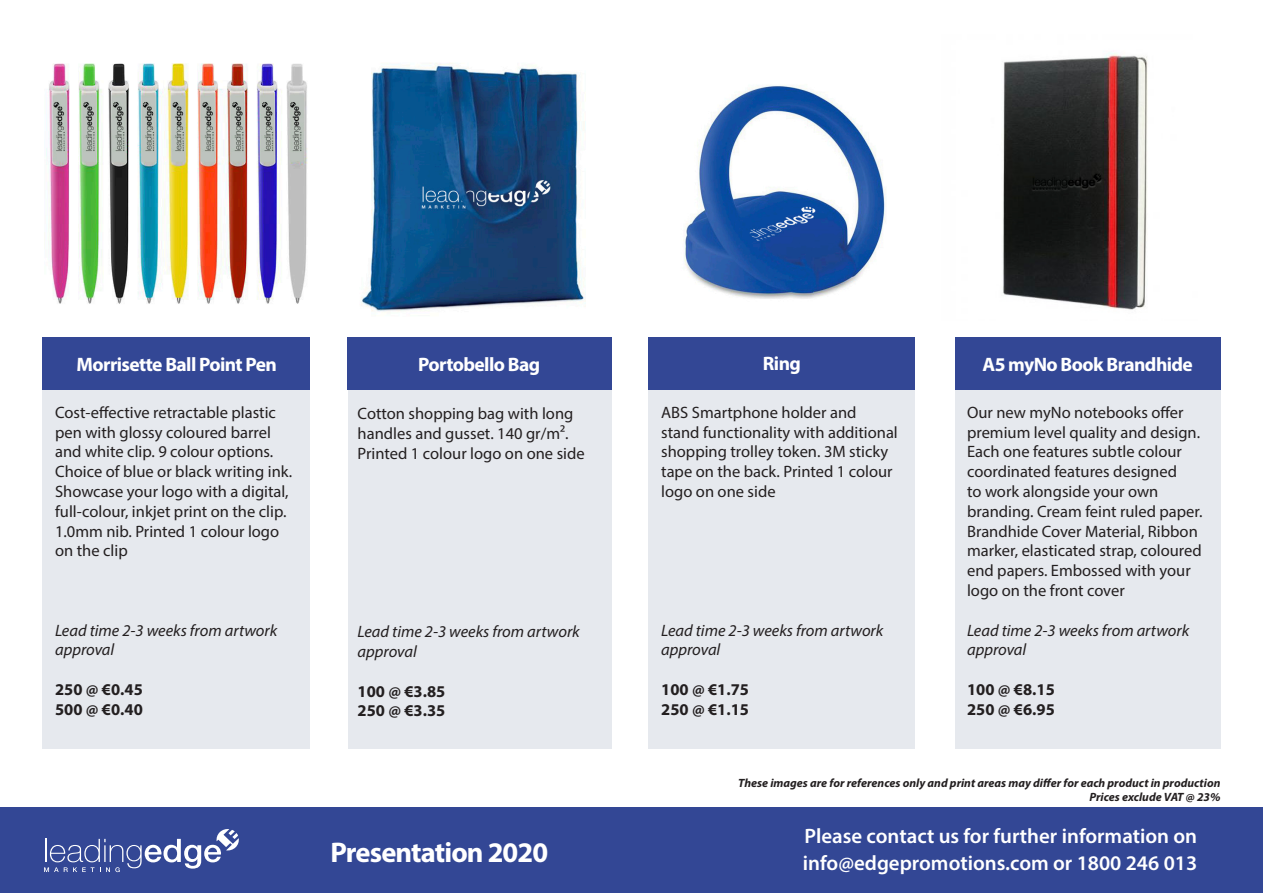
<style>
.page{position:relative;width:1263px;height:893px;background:#fff}
.page>*{position:absolute;margin:0;border:0;box-sizing:border-box;transform-origin:0 0}
.t1{font:700 28.5px "Myriad Pro";letter-spacing:-.03em;color:#fff}
.t2{font:600 20.85px "Myriad Pro";color:#fff}
.t3{font:700 19.5px "Myriad Pro";letter-spacing:-.03em;color:#fff}
.t4{font:16.5px/19.8px "Myriad Pro";color:#231f20}
.t5{font:italic 16.5px/19.8px "Myriad Pro";color:#231f20}
.t6{font:700 16.5px "Myriad Pro";color:#231f20}
.t7{font:italic 700 12px "Myriad Pro";color:#231f20}
</style>
<div class="page">
<div style="left:955px;top:363px;width:265px;height:385px;background:#e6e9ee"></div>
<div style="left:648px;top:363px;width:266px;height:385px;background:#e6e9ee"></div>
<div style="left:955px;top:337px;width:265px;height:53px;background:#334795"></div>
<div style="left:648px;top:337px;width:266px;height:53px;background:#334795"></div>
<img style="left:46px;top:63px;width:262px;height:241px">
<img style="left:361px;top:63px;width:225px;height:249px">
<img style="left:683px;top:85px;width:203px;height:214px">
<div style="left:348px;top:361px;width:263px;height:387px;background:#e6e9ee"></div>
<div style="left:347px;top:337px;width:264px;height:53px;background:#334795"></div>
<div style="left:43px;top:364px;width:267px;height:384px;background:#e6e9ee"></div>
<div style="left:43px;top:337px;width:267px;height:53px;background:#334795"></div>
<img style="left:1002px;top:52px;width:146px;height:258px">
<div style="left:0;top:808px;width:1263px;height:85px;background:#334795"></div>
<svg style="left:44px;top:829px;width:195px;height:43px"></svg>
<p class="t3" style="left:77px;top:352px;width:202px">Morrisette Ball Point Pen</p>
<p class="t4" style="left:55px;top:402px;width:239px">Cost-effective retractable plastic pen with glossy coloured barrel and white clip. 9 colour options.<br>Choice of blue or black writing ink.<br>Showcase your logo with a digital, full-colour, inkjet print on the clip.<br>1.0mm nib. Printed 1 colour logo on the clip</p>
<p class="t5" style="left:55px;top:620px;width:224px">Lead time 2-3 weeks from artwork approval</p>
<p class="t6" style="left:55px;top:679px;width:89px">250 @ €0.45</p>
<p class="t6" style="left:55px;top:698px;width:89px">500 @ €0.40</p>
<p class="t3" style="left:418px;top:352px;width:124px">Portobello Bag</p>
<p class="t4" style="left:358px;top:404px;width:229px">Cotton shopping bag with long handles and gusset. 140 gr/m².<br>Printed 1 colour logo on one side</p>
<p class="t5" style="left:358px;top:621px;width:224px">Lead time 2-3 weeks from artwork approval</p>
<p class="t6" style="left:358px;top:680px;width:89px">100 @ €3.85</p>
<p class="t6" style="left:358px;top:700px;width:89px">250 @ €3.35</p>
<p class="t1" style="left:330px;top:834px;width:219px">Presentation 2020</p>
<p class="t3" style="left:763px;top:351px;width:40px">Ring</p>
<p class="t3" style="left:982px;top:351px;width:212px">A5 myNo Book Brandhide</p>
<p class="t4" style="left:661px;top:402px;width:238px">ABS Smartphone holder and stand functionality with additional shopping trolley token. 3M sticky tape on the back. Printed 1 colour logo on one side</p>
<p class="t4" style="left:967px;top:402px;width:237px">Our new myNo notebooks offer premium level quality and design.<br>Each one features subtle colour coordinated features designed<br>to work alongside your own branding. Cream feint ruled paper.<br>Brandhide Cover Material, Ribbon marker, elasticated strap, coloured end papers. Embossed with your logo on the front cover</p>
<p class="t5" style="left:967px;top:620px;width:224px">Lead time 2-3 weeks from artwork approval</p>
<p class="t6" style="left:967px;top:679px;width:89px">100 @ €8.15</p>
<p class="t6" style="left:967px;top:698px;width:89px">250 @ €6.95</p>
<p class="t5" style="left:661px;top:620px;width:224px">Lead time 2-3 weeks from artwork approval</p>
<p class="t6" style="left:661px;top:679px;width:89px">100 @ €1.75</p>
<p class="t6" style="left:661px;top:698px;width:89px">250 @ €1.15</p>
<p class="t7" style="left:738px;top:775px;width:484px">These images are for references only and print areas may differ for each product in production</p>
<p class="t7" style="left:1089px;top:789px;width:132px">Prices exclude VAT @ 23%</p>
<p class="t2" style="left:804px;top:822px;width:394px">Please contact us for further information on</p>
<p class="t2" style="left:803px;top:849px;width:396px">info@edgepromotions.com or 1800 246 013</p>
</div>
